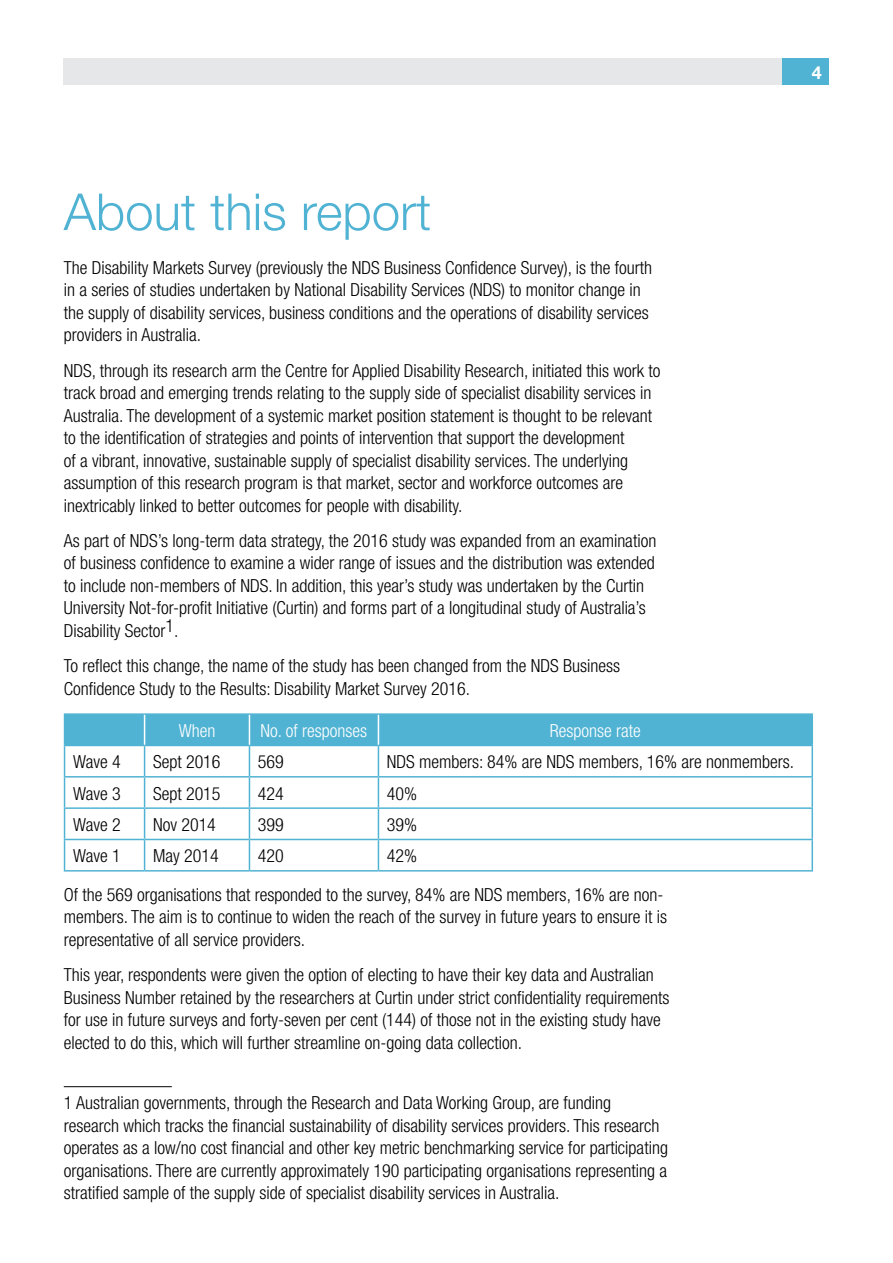
<style>
.page{position:relative;width:893px;height:1263px;background:#fff}
.page>*{position:absolute;margin:0;border:0;box-sizing:border-box;transform-origin:0 0}
.t1{font:300 51px "Helvetica Neue";color:#51b3d3}
.t2{font:300 condensed 18px/22.5px "Helvetica Neue";color:#000}
.t3{font:300 condensed 18px "Helvetica Neue";color:#fff}
.t4{font:700 18px "Helvetica Neue";color:#fff}
</style>
<div class="page">
<div style="left:64px;top:58px;width:765px;height:27px;background:#e6e7e8"></div>
<div style="left:782px;top:58px;width:47px;height:27px;background:#51b3d3"></div>
<div style="left:65px;top:715px;width:746px;height:30px;background:#51b3d3"></div>
<hr style="left:64px;top:746px;width:1px;height:30px;background:#51b3d3">
<hr style="left:144px;top:746px;width:1px;height:30px;background:#51b3d3">
<hr style="left:249px;top:746px;width:1px;height:30px;background:#51b3d3">
<hr style="left:378px;top:746px;width:1px;height:30px;background:#51b3d3">
<hr style="left:811px;top:746px;width:2px;height:30px;background:#51b3d3">
<hr style="left:64px;top:776px;width:81px;height:1px;background:#51b3d3">
<hr style="left:64px;top:777px;width:1px;height:30px;background:#51b3d3">
<hr style="left:145px;top:776px;width:104px;height:1px;background:#51b3d3">
<hr style="left:144px;top:777px;width:1px;height:30px;background:#51b3d3">
<hr style="left:249px;top:776px;width:129px;height:1px;background:#51b3d3">
<hr style="left:249px;top:777px;width:1px;height:30px;background:#51b3d3">
<hr style="left:378px;top:776px;width:435px;height:1px;background:#51b3d3">
<hr style="left:378px;top:777px;width:1px;height:30px;background:#51b3d3">
<hr style="left:811px;top:777px;width:2px;height:30px;background:#51b3d3">
<hr style="left:64px;top:807px;width:81px;height:2px;background:#51b3d3">
<hr style="left:64px;top:809px;width:1px;height:30px;background:#51b3d3">
<hr style="left:145px;top:807px;width:104px;height:2px;background:#51b3d3">
<hr style="left:144px;top:809px;width:1px;height:30px;background:#51b3d3">
<hr style="left:249px;top:807px;width:129px;height:2px;background:#51b3d3">
<hr style="left:249px;top:809px;width:1px;height:30px;background:#51b3d3">
<hr style="left:378px;top:807px;width:435px;height:2px;background:#51b3d3">
<hr style="left:378px;top:809px;width:1px;height:30px;background:#51b3d3">
<hr style="left:811px;top:809px;width:2px;height:30px;background:#51b3d3">
<hr style="left:64px;top:839px;width:81px;height:1px;background:#51b3d3">
<hr style="left:64px;top:840px;width:1px;height:30px;background:#51b3d3">
<hr style="left:145px;top:839px;width:104px;height:1px;background:#51b3d3">
<hr style="left:144px;top:840px;width:1px;height:30px;background:#51b3d3">
<hr style="left:249px;top:839px;width:129px;height:1px;background:#51b3d3">
<hr style="left:249px;top:840px;width:1px;height:30px;background:#51b3d3">
<hr style="left:378px;top:839px;width:435px;height:1px;background:#51b3d3">
<hr style="left:378px;top:840px;width:1px;height:30px;background:#51b3d3">
<hr style="left:811px;top:840px;width:2px;height:30px;background:#51b3d3">
<hr style="left:64px;top:870px;width:81px;height:1px;background:#51b3d3">
<hr style="left:145px;top:870px;width:104px;height:1px;background:#51b3d3">
<hr style="left:249px;top:870px;width:129px;height:1px;background:#51b3d3">
<hr style="left:378px;top:870px;width:435px;height:1px;background:#51b3d3">
<hr style="left:145px;top:713px;width:104px;height:2px;background:#51b3d3">
<hr style="left:249px;top:713px;width:129px;height:2px;background:#51b3d3">
<hr style="left:145px;top:745px;width:104px;height:1px;background:#51b3d3">
<hr style="left:249px;top:745px;width:129px;height:1px;background:#51b3d3">
<hr style="left:249px;top:715px;width:1px;height:30px;background:#fff">
<hr style="left:64px;top:713px;width:81px;height:2px;background:#51b3d3">
<hr style="left:64px;top:715px;width:1px;height:30px;background:#51b3d3">
<hr style="left:64px;top:745px;width:81px;height:1px;background:#51b3d3">
<hr style="left:144px;top:715px;width:1px;height:30px;background:#fff">
<hr style="left:378px;top:713px;width:435px;height:2px;background:#51b3d3">
<hr style="left:811px;top:715px;width:2px;height:30px;background:#51b3d3">
<hr style="left:378px;top:745px;width:435px;height:1px;background:#51b3d3">
<hr style="left:378px;top:715px;width:1px;height:30px;background:#fff">
<hr style="left:64px;top:1086px;width:108px;height:1px;background:#000">
<p class="t4" style="left:812px;top:61px;width:12px">4</p>
<h1 class="t1" style="left:64px;top:181px;width:369px">About this report</h1>
<p class="t2" style="left:64px;top:256px;width:590px">The Disability Markets Survey (previously the NDS Business Confidence Survey), is the fourth in a series of studies undertaken by National Disability Services (NDS) to monitor change in the supply of disability services, business conditions and the operations of disability services providers in Australia.</p>
<p class="t2" style="left:64px;top:359px;width:598px">NDS, through its research arm the Centre for Applied Disability Research, initiated this work to track broad and emerging trends relating to the supply side of specialist disability services in Australia. The development of a systemic market position statement is thought to be relevant to the identification of strategies and points of intervention that support the development<br>of a vibrant, innovative, sustainable supply of specialist disability services. The underlying assumption of this research program is that market, sector and workforce outcomes are inextricably linked to better outcomes for people with disability.</p>
<p class="t2" style="left:64px;top:529px;width:594px">As part of NDS’s long-term data strategy, the 2016 study was expanded from an examination of business confidence to examine a wider range of issues and the distribution was extended to include non-members of NDS. In addition, this year’s study was undertaken by the Curtin University Not-for-profit Initiative (Curtin) and forms part of a longitudinal study of Australia’s Disability Sector1.</p>
<p class="t2" style="left:64px;top:654px;width:558px">To reflect this change, the name of the study has been changed from the NDS Business<br>Confidence Study to the Results: Disability Market Survey 2016.</p>
<p class="t3" style="left:179px;top:720px;width:38px">When</p>
<p class="t3" style="left:261px;top:720px;width:108px">No. of responses</p>
<p class="t3" style="left:550px;top:720px;width:93px">Response rate</p>
<p class="t2" style="left:73px;top:750px;width:49px">Wave 4</p>
<p class="t2" style="left:153px;top:750px;width:69px">Sept 2016</p>
<p class="t2" style="left:258px;top:750px;width:27px">569</p>
<p class="t2" style="left:387px;top:750px;width:409px">NDS members: 84% are NDS members, 16% are nonmembers.</p>
<p class="t2" style="left:73px;top:782px;width:49px">Wave 3</p>
<p class="t2" style="left:153px;top:782px;width:69px">Sept 2015</p>
<p class="t2" style="left:258px;top:782px;width:27px">424</p>
<p class="t2" style="left:387px;top:782px;width:32px">40%</p>
<p class="t2" style="left:73px;top:813px;width:49px">Wave 2</p>
<p class="t2" style="left:153px;top:813px;width:64px">Nov 2014</p>
<p class="t2" style="left:258px;top:813px;width:27px">399</p>
<p class="t2" style="left:387px;top:813px;width:32px">39%</p>
<p class="t2" style="left:73px;top:844px;width:49px">Wave 1</p>
<p class="t2" style="left:153px;top:844px;width:67px">May 2014</p>
<p class="t2" style="left:258px;top:844px;width:27px">420</p>
<p class="t2" style="left:64px;top:836px;width:601px;line-height:38.5px;text-indent:323px">42%<br>Of the 569 organisations that responded to the survey, 84% are NDS members, 16% are non-</p>
<p class="t2" style="left:64px;top:905px;width:605px">members. The aim is to continue to widen the reach of the survey in future years to ensure it is representative of all service providers.</p>
<p class="t2" style="left:64px;top:963px;width:607px">This year, respondents were given the option of electing to have their key data and Australian Business Number retained by the researchers at Curtin under strict confidentiality requirements for use in future surveys and forty-seven per cent (144) of those not in the existing study have elected to do this, which will further streamline on-going data collection.</p>
<p class="t2" style="left:64px;top:1091px;width:606px">1 Australian governments, through the Research and Data Working Group, are funding research which tracks the financial sustainability of disability services providers. This research operates as a low/no cost financial and other key metric benchmarking service for participating organisations. There are currently approximately 190 participating organisations representing a stratified sample of the supply side of specialist disability services in Australia.</p>
</div>
